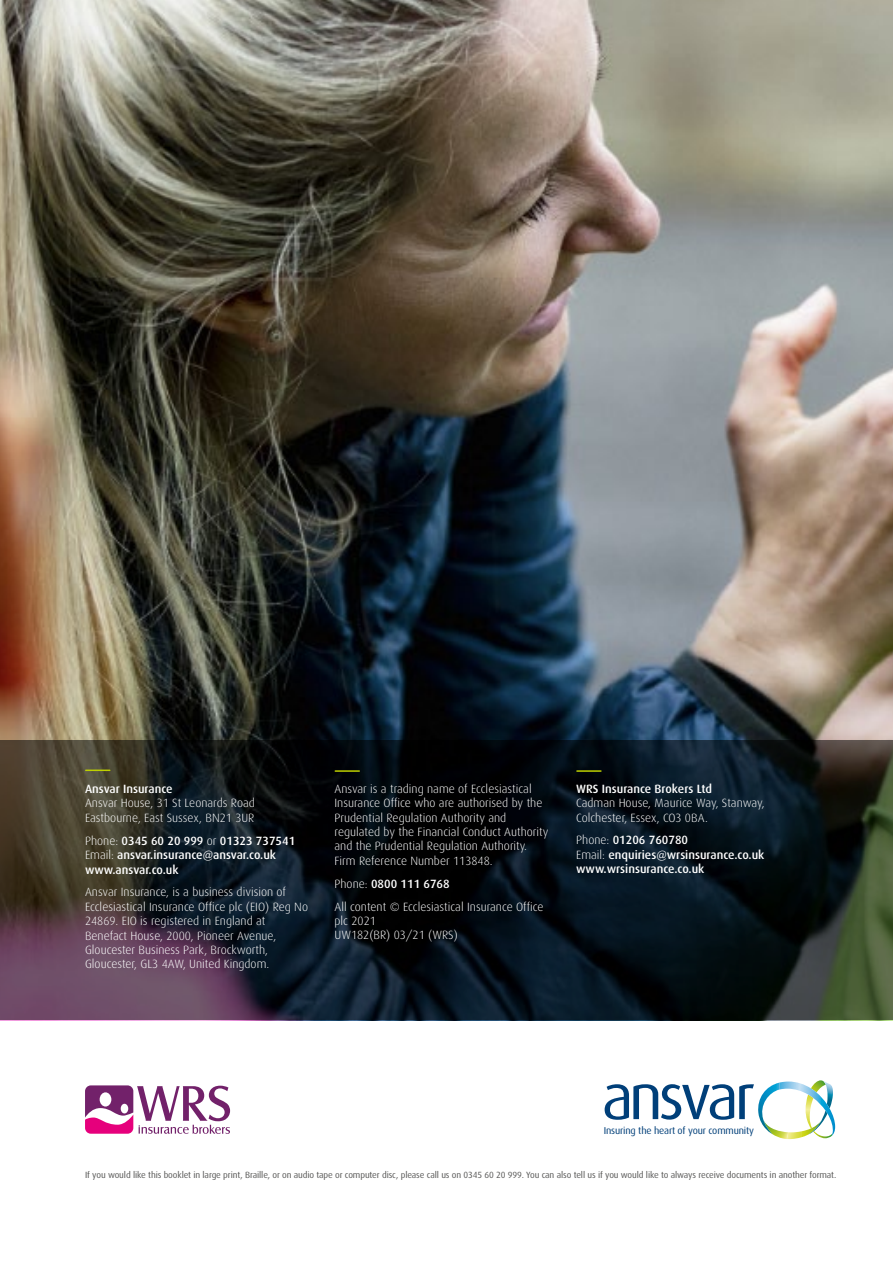
<style>
.page{position:relative;width:893px;height:1263px;background:#fff}
.page>*{position:absolute;margin:0;border:0;box-sizing:border-box;transform-origin:0 0}
.t1{font:300 12px/14.4px "Dax";color:#fff}
.t2{font:500 12px/14.4px "Dax";color:#fff}
.t3{font:9.9px "Dax";letter-spacing:-.015em;color:#003f79}
.t4{font:9px "Dax";letter-spacing:-.01em;color:#575756}
.s1{font-weight:300}
.s2{font-weight:500}
</style>
<div class="page">
<img style="left:0;top:0;width:893px;height:741px">
<svg style="left:0;top:741px;width:893px;height:279px;background:#1a1e23"></svg>
<svg style="left:85px;top:1085px;width:145px;height:49px"></svg>
<svg style="left:605px;top:1080px;width:230px;height:59px"></svg>
<img style="left:757px;top:1083px;width:22px;height:51px">
<hr style="left:335px;top:770px;width:24px;height:2px;background:#bed000">
<hr style="left:86px;top:769px;width:24px;height:2px;background:#bed000">
<hr style="left:577px;top:770px;width:24px;height:2px;background:#bed000">
<p class="t2" style="left:85px;top:782px;width:89px">Ansvar Insurance</p>
<p class="t1" style="left:85px;top:796px;width:171px">Ansvar House, 31 St Leonards Road<br>Eastbourne, East Sussex, BN21 3UR</p>
<p class="t2" style="left:85px;top:833px;width:212px"><span class="s1">Phone:</span> 0345 60 20 999 <span class="s1">or</span> 01323 737541<br><span class="s1">Email:</span> ansvar.insurance@ansvar.co.uk www.ansvar.co.uk</p>
<p class="t1" style="left:85px;top:885px;width:225px">Ansvar Insurance, is a business division of Ecclesiastical Insurance Office plc (EIO) Reg No 24869. EIO is registered in England at Benefact House, 2000, Pioneer Avenue, Gloucester Business Park, Brockworth, Gloucester, GL3 4AW, United Kingdom.</p>
<p class="t1" style="left:334px;top:781px;width:215px">Ansvar is a trading name of Ecclesiastical Insurance Office who are authorised by the Prudential Regulation Authority and regulated by the Financial Conduct Authority and the Prudential Regulation Authority.<br>Firm Reference Number 113848.</p>
<p class="t1" style="left:334px;top:872px;width:211px;line-height:23px">Phone: <span class="s2">0800 111 6768<br></span>All content © Ecclesiastical Insurance Office</p>
<p class="t1" style="left:334px;top:914px;width:125px">plc 2021<br>UW182(BR) 03/21 (WRS)</p>
<p class="t2" style="left:576px;top:781px;width:137px">WRS Insurance Brokers Ltd</p>
<p class="t1" style="left:576px;top:796px;width:190px">Cadman House, Maurice Way, Stanway,<br>Colchester, Essex, CO3 0BA.</p>
<p class="t2" style="left:576px;top:833px;width:190px"><span class="s1">Phone:</span> 01206 760780<br><span class="s1">Email:</span> enquiries@wrsinsurance.co.uk www.wrsinsurance.co.uk</p>
<p class="t3" style="left:604px;top:1125px;width:152px">Insuring the heart of your community</p>
<p class="t4" style="left:85px;top:1170px;width:753px">If you would like this booklet in large print, Braille, or on audio tape or computer disc, please call us on 0345 60 20 999. You can also tell us if you would like to always receive documents in another format.</p>
</div>
